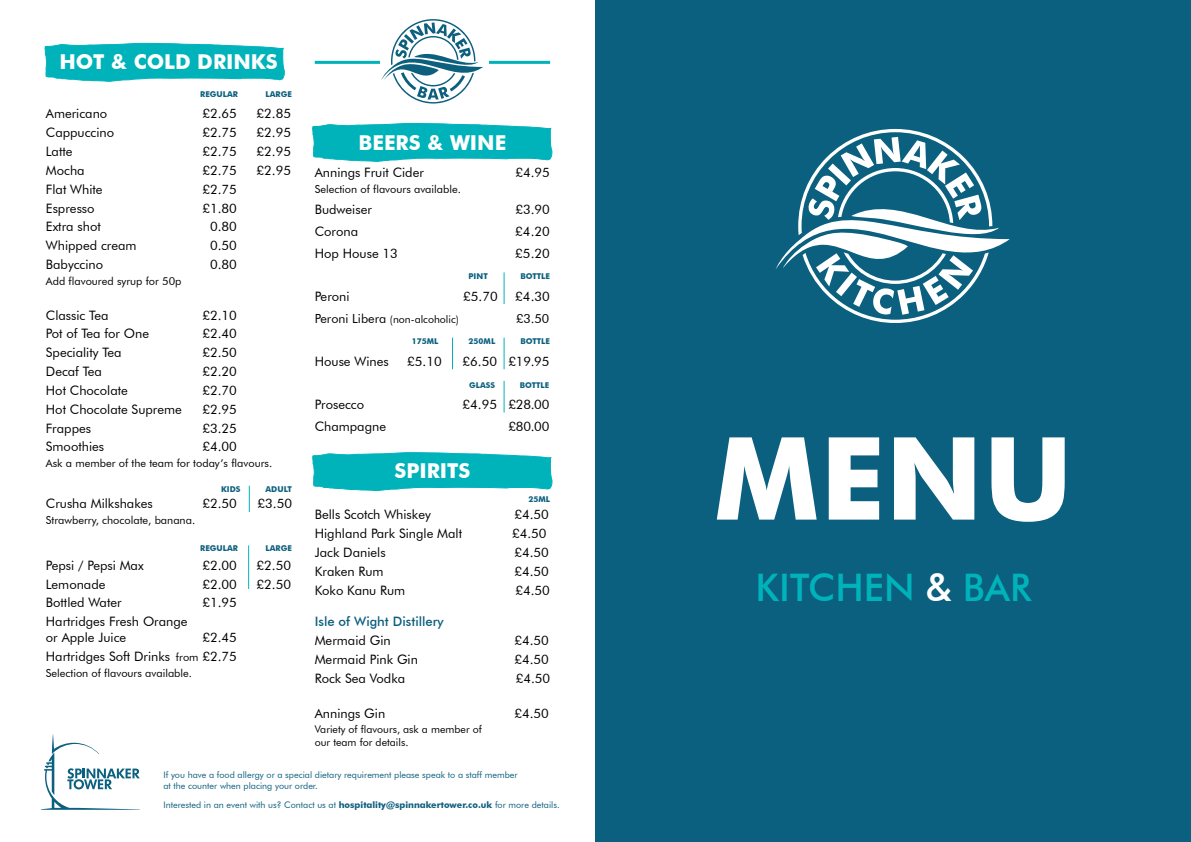
<style>
.page{position:relative;width:1191px;height:842px;background:#fff}
.page>*{position:absolute;margin:0;border:0;box-sizing:border-box;transform-origin:0 0}
.t1{font:700 115px "Futura BT";color:#fff}
.t2{font:500 38px "Futura BT";color:#00b3ba}
.t3{font:700 20.5px "Futura BT";color:#fff}
.t4{font:13px/16px "Futura BT";color:#000}
.t5{font:500 13px "Futura BT";color:#0d5f7e}
.t6{font:12.6px "Futura BT";color:#000}
.t7{font:11px "Futura BT";color:#000}
.t8{font:10.6px/12.6px "Futura BT";color:#000}
.t9{font:9px/11px "Futura BT";color:#0d5f7e}
.t10{font:700 8px "Futura BT";color:#0a607e}
.t11{font:700 8px "Futura BT";color:#0d5f7e}
.t12{font:700 7.9px "Futura BT";color:#0a607e}
.s1{font-size:11px}
.s2{font-size:12.6px}
.s3{font-weight:700}
.s4{color:#fff}
</style>
<div class="page">
<div style="left:595px;top:0;width:596px;height:842px;background:#0a607e"></div>
<svg style="left:45px;top:43px;width:240px;height:39px;background:#1dbbc1"></svg>
<svg style="left:313px;top:452px;width:239px;height:39px;background:#1cbbc1"></svg>
<svg style="left:312px;top:123px;width:240px;height:39px;background:#1dbbc1"></svg>
<hr style="left:248px;top:545px;width:1px;height:44px;background:#00b3ba">
<hr style="left:504px;top:381px;width:1px;height:31px;background:#00b3ba">
<hr style="left:504px;top:338px;width:1px;height:31px;background:#00b3ba">
<hr style="left:452px;top:338px;width:1px;height:31px;background:#00b3ba">
<hr style="left:504px;top:272px;width:1px;height:32px;background:#00b3ba">
<svg style="left:249px;top:486px;width:1px;height:26px"></svg>
<svg style="left:41px;top:734px;width:99px;height:76px"></svg>
<hr style="left:315px;top:61px;width:235px;height:3px;background:#00b3ba">
<div style="left:380px;top:45px;width:109px;height:36px;background:#fff"></div>
<svg style="left:381px;top:19px;width:102px;height:85px"></svg>
<svg style="left:775px;top:129px;width:235px;height:194px"></svg>
<h3 class="t3" style="left:59px;top:50px;width:220px">HOT &amp; COLD DRINKS</h3>
<p class="t10" style="left:200px;top:89px;width:39px">REGULAR</p>
<p class="t10" style="left:266px;top:89px;width:28px">LARGE</p>
<p class="t4" style="left:46px;top:106px;width:63px">Americano</p>
<p class="t4" style="left:202px;top:106px;width:36px">£2.65</p>
<p class="t4" style="left:256px;top:106px;width:36px">£2.85</p>
<p class="t4" style="left:46px;top:124px;width:70px">Cappuccino</p>
<p class="t4" style="left:202px;top:124px;width:36px">£2.75</p>
<p class="t4" style="left:256px;top:124px;width:36px">£2.95</p>
<p class="t4" style="left:46px;top:143px;width:28px">Latte</p>
<p class="t4" style="left:202px;top:143px;width:36px">£2.75</p>
<p class="t4" style="left:256px;top:143px;width:36px">£2.95</p>
<p class="t4" style="left:46px;top:162px;width:40px">Mocha</p>
<p class="t4" style="left:202px;top:162px;width:36px">£2.75</p>
<p class="t4" style="left:256px;top:162px;width:36px">£2.95</p>
<p class="t4" style="left:46px;top:181px;width:58px">Flat White</p>
<p class="t4" style="left:202px;top:181px;width:36px">£2.75</p>
<p class="t4" style="left:46px;top:200px;width:50px">Espresso</p>
<p class="t4" style="left:202px;top:200px;width:36px">£1.80</p>
<p class="t4" style="left:46px;top:219px;width:56px">Extra shot</p>
<p class="t4" style="left:210px;top:219px;width:28px">0.80</p>
<p class="t4" style="left:46px;top:237px;width:92px">Whipped cream</p>
<p class="t4" style="left:210px;top:237px;width:28px">0.50</p>
<p class="t4" style="left:46px;top:256px;width:59px">Babyccino</p>
<p class="t4" style="left:210px;top:256px;width:28px">0.80</p>
<p class="t7" style="left:46px;top:274px;width:137px">Add flavoured syrup for 50p</p>
<p class="t4" style="left:46px;top:307px;width:64px">Classic Tea</p>
<p class="t4" style="left:202px;top:307px;width:36px">£2.10</p>
<p class="t4" style="left:46px;top:326px;width:105px">Pot of Tea for One</p>
<p class="t4" style="left:202px;top:326px;width:36px">£2.40</p>
<p class="t4" style="left:46px;top:344px;width:77px">Speciality Tea</p>
<p class="t4" style="left:202px;top:344px;width:36px">£2.50</p>
<p class="t4" style="left:46px;top:363px;width:58px">Decaf Tea</p>
<p class="t4" style="left:202px;top:363px;width:36px">£2.20</p>
<p class="t4" style="left:46px;top:382px;width:83px">Hot Chocolate</p>
<p class="t4" style="left:202px;top:382px;width:36px">£2.70</p>
<p class="t4" style="left:46px;top:401px;width:137px">Hot Chocolate Supreme</p>
<p class="t4" style="left:202px;top:401px;width:36px">£2.95</p>
<p class="t4" style="left:46px;top:420px;width:47px">Frappes</p>
<p class="t4" style="left:202px;top:420px;width:36px">£3.25</p>
<p class="t4" style="left:46px;top:439px;width:60px">Smoothies</p>
<p class="t4" style="left:202px;top:439px;width:36px">£4.00</p>
<p class="t7" style="left:46px;top:457px;width:228px">Ask a member of the team for today’s flavours.</p>
<p class="t11" style="left:221px;top:484px;width:21px">KIDS</p>
<p class="t11" style="left:265px;top:484px;width:28px">ADULT</p>
<p class="t4" style="left:46px;top:495px;width:108px">Crusha Milkshakes</p>
<p class="t4" style="left:202px;top:495px;width:36px">£2.50</p>
<p class="t4" style="left:257px;top:495px;width:36px">£3.50</p>
<p class="t7" style="left:46px;top:513px;width:151px">Strawberry, chocolate, banana.</p>
<p class="t11" style="left:200px;top:543px;width:39px">REGULAR</p>
<p class="t11" style="left:266px;top:543px;width:28px">LARGE</p>
<p class="t4" style="left:46px;top:557px;width:99px">Pepsi / Pepsi Max</p>
<p class="t4" style="left:202px;top:557px;width:36px">£2.00</p>
<p class="t4" style="left:256px;top:557px;width:36px">£2.50</p>
<p class="t4" style="left:46px;top:576px;width:61px">Lemonade</p>
<p class="t4" style="left:202px;top:576px;width:36px">£2.00</p>
<p class="t4" style="left:256px;top:576px;width:36px">£2.50</p>
<p class="t4" style="left:46px;top:595px;width:77px">Bottled Water</p>
<p class="t4" style="left:202px;top:595px;width:36px">£1.95</p>
<p class="t4" style="left:46px;top:613px;width:143px">Hartridges Fresh Orange or Apple Juice</p>
<p class="t4" style="left:46px;top:628px;width:193px;line-height:18.8px;text-align:right">£2.45<br>Hartridges Soft Drinks <span class="s1">from</span> £2.75</p>
<p class="t7" style="left:46px;top:666px;width:148px">Selection of flavours available.</p>
<h3 class="t3" style="left:358px;top:130px;width:149px">BEERS &amp; WINE</h3>
<p class="t4" style="left:315px;top:164px;width:111px">Annings Fruit Cider</p>
<p class="t4" style="left:515px;top:164px;width:36px">£4.95</p>
<p class="t7" style="left:315px;top:182px;width:148px">Selection of flavours available.</p>
<p class="t4" style="left:315px;top:202px;width:59px">Budweiser</p>
<p class="t4" style="left:515px;top:202px;width:36px">£3.90</p>
<p class="t4" style="left:315px;top:223px;width:45px">Corona</p>
<p class="t4" style="left:515px;top:223px;width:36px">£4.20</p>
<p class="t4" style="left:315px;top:245px;width:85px">Hop House 13</p>
<p class="t4" style="left:515px;top:245px;width:36px">£5.20</p>
<p class="t10" style="left:468px;top:272px;width:21px">PINT</p>
<p class="t10" style="left:520px;top:272px;width:31px">BOTTLE</p>
<p class="t4" style="left:315px;top:288px;width:36px">Peroni</p>
<p class="t4" style="left:463px;top:288px;width:36px">£5.70</p>
<p class="t4" style="left:515px;top:288px;width:36px">£4.30</p>
<p class="t8" style="left:315px;top:313px;width:146px"><span class="s2">Peroni Libera</span> (non-alcoholic)</p>
<p class="t6" style="left:516px;top:311px;width:35px">£3.50</p>
<p class="t10" style="left:412px;top:337px;width:28px">175ML</p>
<p class="t10" style="left:468px;top:337px;width:28px">250ML</p>
<p class="t10" style="left:520px;top:337px;width:31px">BOTTLE</p>
<p class="t4" style="left:315px;top:353px;width:75px">House Wines</p>
<p class="t4" style="left:407px;top:353px;width:36px">£5.10</p>
<p class="t4" style="left:462px;top:353px;width:88px">£6.50 £19.95</p>
<p class="t12" style="left:469px;top:380px;width:27px">GLASS</p>
<p class="t12" style="left:520px;top:380px;width:31px">BOTTLE</p>
<p class="t4" style="left:315px;top:397px;width:51px">Prosecco</p>
<p class="t4" style="left:462px;top:397px;width:88px">£4.95 £28.00</p>
<p class="t4" style="left:315px;top:418px;width:73px">Champagne</p>
<p class="t4" style="left:508px;top:418px;width:42px">£80.00</p>
<h3 class="t3" style="left:394px;top:458px;width:78px">SPIRITS</h3>
<p class="t10" style="left:528px;top:494px;width:23px">25ML</p>
<p class="t4" style="left:315px;top:507px;width:117px">Bells Scotch Whiskey</p>
<p class="t4" style="left:514px;top:507px;width:36px">£4.50</p>
<p class="t4" style="left:315px;top:525px;width:149px">Highland Park Single Malt</p>
<p class="t4" style="left:512px;top:525px;width:36px">£4.50</p>
<p class="t4" style="left:315px;top:544px;width:72px">Jack Daniels</p>
<p class="t4" style="left:514px;top:544px;width:36px">£4.50</p>
<p class="t4" style="left:315px;top:563px;width:70px">Kraken Rum</p>
<p class="t4" style="left:514px;top:563px;width:36px">£4.50</p>
<p class="t4" style="left:315px;top:582px;width:92px">Koko Kanu Rum</p>
<p class="t4" style="left:515px;top:582px;width:36px">£4.50</p>
<p class="t5" style="left:315px;top:614px;width:130px">Isle of Wight Distillery</p>
<p class="t4" style="left:315px;top:633px;width:77px">Mermaid Gin</p>
<p class="t4" style="left:514px;top:633px;width:36px">£4.50</p>
<p class="t4" style="left:315px;top:651px;width:105px">Mermaid Pink Gin</p>
<p class="t4" style="left:514px;top:651px;width:36px">£4.50</p>
<p class="t4" style="left:315px;top:670px;width:92px">Rock Sea Vodka</p>
<p class="t4" style="left:516px;top:670px;width:36px">£4.50</p>
<p class="t4" style="left:315px;top:705px;width:72px">Annings Gin</p>
<p class="t4" style="left:514px;top:705px;width:36px">£4.50</p>
<p class="t8" style="left:315px;top:723px;width:169px">Variety of flavours, ask a member of our team for details.</p>
<p class="t9" style="left:163px;top:769px;width:356px">If you have a food allergy or a special dietary requirement please speak to a staff member at the counter when placing your order.</p>
<p class="t9" style="left:163px;top:800px;width:398px">Interested in an event with us? Contact us at <span class="s3">hospitality@spinnakertower.co.uk</span> for more details.</p>
<h1 class="t1" style="left:713px;top:409px;width:361px">MENU</h1>
<h2 class="t2" style="left:755px;top:565px;width:277px">KITCHEN <span class="s4">&amp;</span> BAR</h2>
</div>
